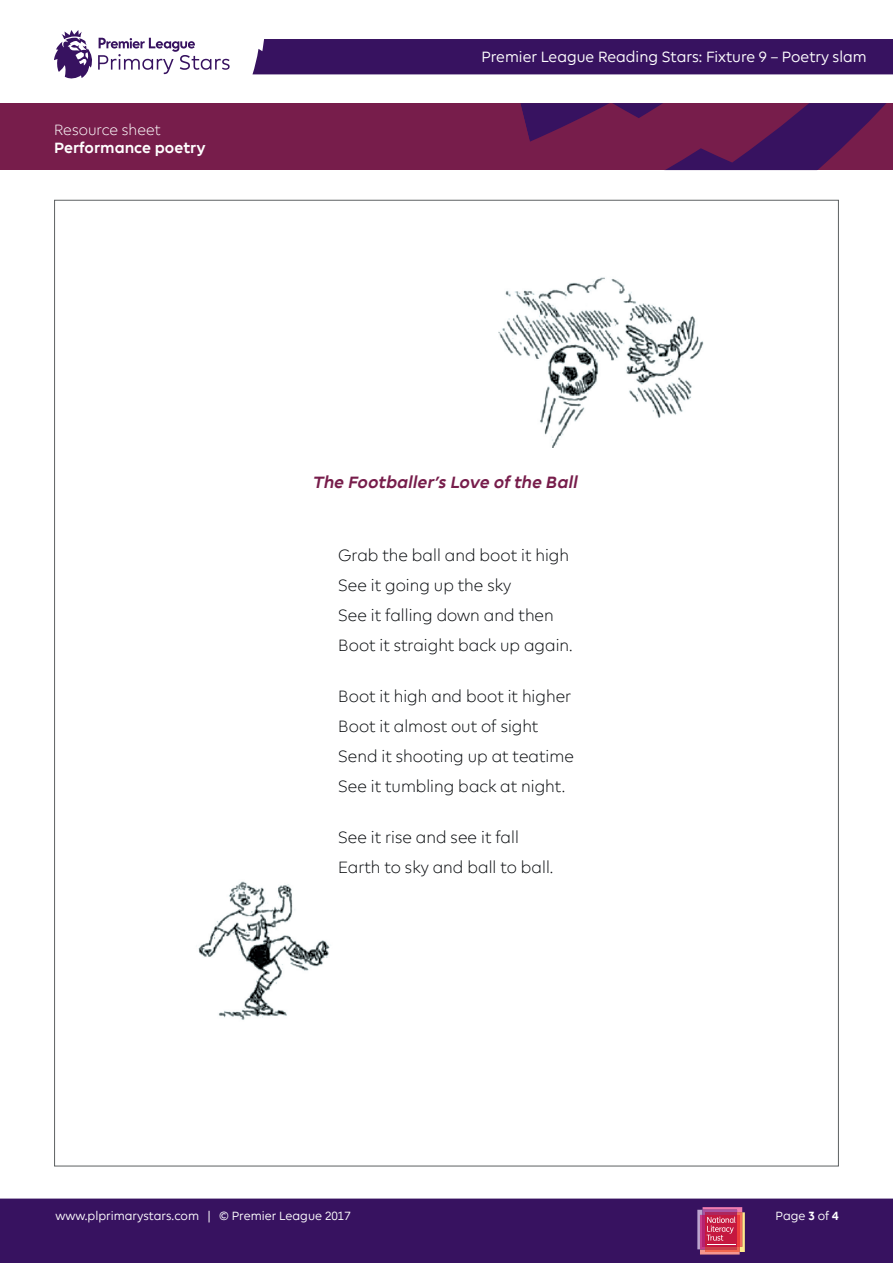
<style>
.page{position:relative;width:893px;height:1263px;background:#fff}
.page>*{position:absolute;margin:0;border:0;box-sizing:border-box;transform-origin:0 0}
.Body_text{font:300 16.5px "Premier League";color:#090c0f}
.Body_text-2{font:italic 700 16.5px "Premier League";color:#771d4b}
.t1{font:15px "Premier League";color:#fff}
.t2{font:700 15px/18px "Premier League";color:#fff}
.t3{font:12px "Premier League";color:#fff}
.s1{font-weight:300}
.s2{font-weight:700}
</style>
<div class="page">
<div style="left:0;top:1198px;width:893px;height:65px;background:#371260"></div>
<div style="left:252px;top:39px;width:641px;height:35px;background:#371260"></div>
<svg style="left:697px;top:1207px;width:48px;height:47px;background:#cb526d"></svg>
<div style="left:0;top:103px;width:893px;height:67px;background:#771d4b"></div>
<svg style="left:520px;top:103px;width:367px;height:67px"></svg>
<img style="left:498px;top:277px;width:206px;height:171px">
<img style="left:198px;top:881px;width:132px;height:139px">
<svg style="left:54px;top:30px;width:176px;height:49px"></svg>
<p class="t2" style="left:54px;top:121px;width:153px"><span class="s1">Resource sheet<br></span>Performance poetry</p>
<p class="t1" style="left:481px;top:49px;width:387px">Premier League Reading Stars: Fixture 9 – Poetry slam</p>
<p class="Body_text-2" style="left:313px;top:473px;width:269px">The Footballer’s Love ofthe Ball</p>
<p class="Body_text" style="left:338px;top:546px;width:233px">Grab the ball and boot it high</p>
<p class="Body_text" style="left:338px;top:576px;width:175px">See it going up the sky</p>
<p class="Body_text" style="left:338px;top:606px;width:217px">See it falling down and then</p>
<p class="Body_text" style="left:338px;top:636px;width:236px">Boot it straight back up again.</p>
<p class="Body_text" style="left:338px;top:687px;width:235px">Boot it high and boot it higher</p>
<p class="Body_text" style="left:338px;top:717px;width:202px">Boot it almost out of sight</p>
<p class="Body_text" style="left:338px;top:747px;width:237px">Send it shooting up at teatime</p>
<p class="Body_text" style="left:338px;top:777px;width:229px">See it tumbling back at night.</p>
<p class="Body_text" style="left:338px;top:829px;width:182px">See it rise and see it fall</p>
<p class="Body_text" style="left:338px;top:859px;width:217px">Earth to sky and ball to ball.</p>
<p class="t3" style="left:55px;top:1209px;width:297px">www.plprimarystars.com | © Premier League 2017</p>
<p class="t3" style="left:776px;top:1209px;width:65px">Page <span class="s2">3</span> of <span class="s2">4</span></p>
</div>
